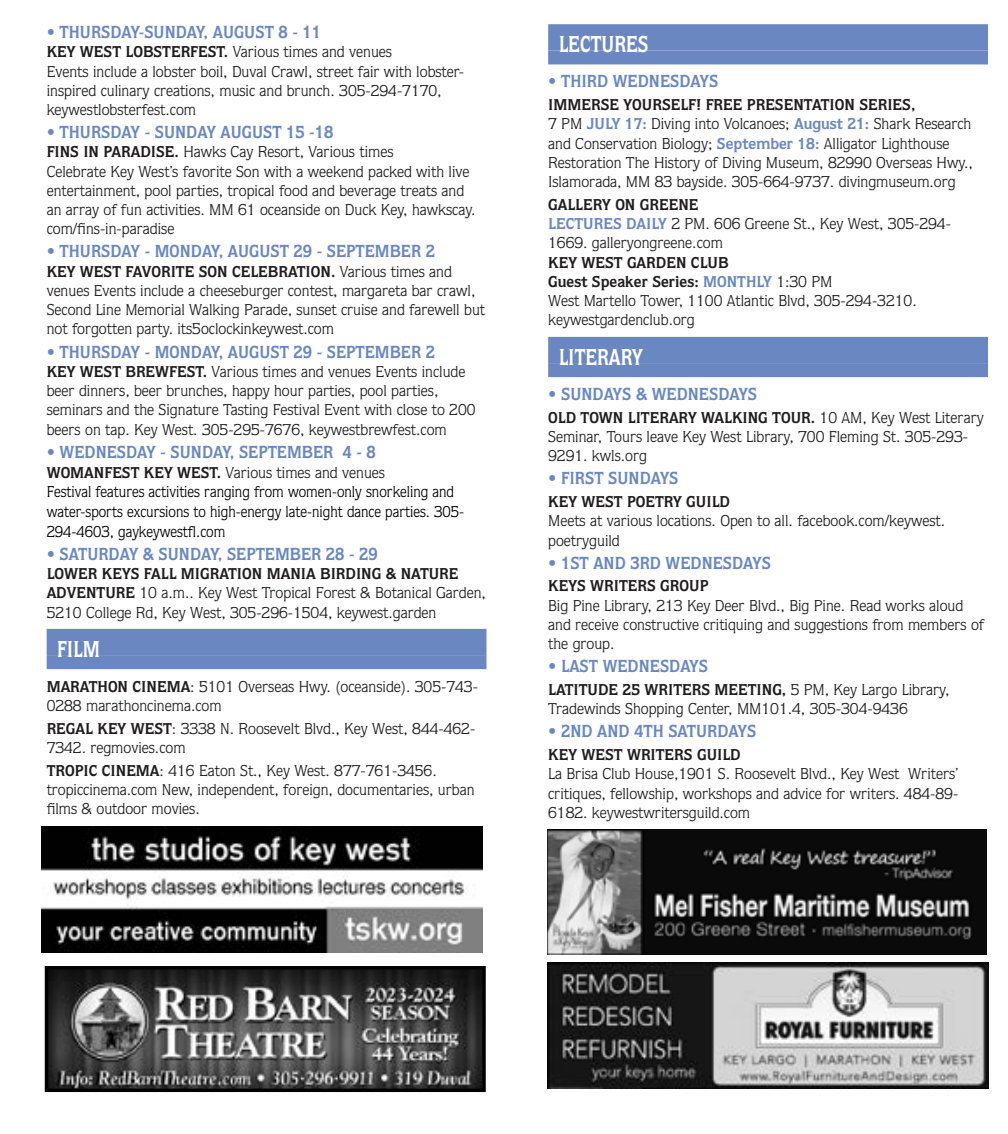
<style>
.page{position:relative;width:1008px;height:1134px;background:#fff}
.page>*{position:absolute;margin:0;border:0;box-sizing:border-box;transform-origin:0 0}
.t1{font:700 23.1px "Quorum Std";color:#fff;scale:.83 1}
.t2{font:700 17.5px "Quorum Std";color:#6a87c1;scale:.95 1}
.t3{font:15.75px/19.2px "Quorum Std";color:#211d1e}
.t4{font:700 15.75px "Quorum Std";color:#211d1e}
.t5{font:15.75px/19.6px "Quorum Std";color:#000;scale:.95 1}
.s1{font-weight:700}
.s2{font-weight:700;color:#6a87c1}
.s3{color:#6a87c1}
.s4{font-weight:400}
</style>
<div class="page">
<div style="left:47px;top:629px;width:440px;height:26px;background:#6a87c1"></div>
<div style="left:47px;top:655px;width:440px;height:14px;background:#6a87c1"></div>
<div style="left:548px;top:24px;width:440px;height:26px;background:#6a87c1"></div>
<div style="left:548px;top:50px;width:440px;height:14px;background:#6a87c1"></div>
<div style="left:548px;top:337px;width:440px;height:26px;background:#6a87c1"></div>
<div style="left:548px;top:363px;width:440px;height:14px;background:#6a87c1"></div>
<img style="left:49px;top:970px;width:433px;height:118px">
<div style="left:45px;top:966px;width:441px;height:126px;border:3px solid #000"></div>
<img style="left:547px;top:963px;width:441px;height:126px">
<img style="left:547px;top:829px;width:440px;height:126px">
<img style="left:42px;top:826px;width:441px;height:126px">
<p class="t2" style="left:47px;top:22px;width:290px">• THURSDAY-SUNDAY, AUGUST 8 - 11</p>
<p class="t3" style="left:47px;top:42px;width:347px"><span class="s1">KEY WEST LOBSTERFEST.</span> Various times and venues</p>
<p class="t3" style="left:47px;top:62px;width:419px">Events include a lobster boil, Duval Crawl, street fair with lobster&shy;inspired culinary creations, music and brunch. 305-294-7170, keywestlobsterfest.com</p>
<p class="t2" style="left:47px;top:122px;width:303px">• THURSDAY - SUNDAY AUGUST 15 -18</p>
<p class="t3" style="left:47px;top:142px;width:348px"><span class="s1">FINS IN PARADISE.</span> Hawks Cay Resort, Various times</p>
<p class="t3" style="left:47px;top:162px;width:430px">Celebrate Key West’s favorite Son with a weekend packed with live entertainment, pool parties, tropical food and beverage treats and an array of fun activities. MM 61 oceanside on Duck Key, hawkscay. com/fins-in-paradise</p>
<p class="t2" style="left:47px;top:241px;width:410px">• THURSDAY - MONDAY, AUGUST 29 - SEPTEMBER 2</p>
<p class="t3" style="left:47px;top:262px;width:440px"><span class="s1">KEY WEST FAVORITE SON CELEBRATION.</span> Various times and venues Events include a cheeseburger contest, margareta bar crawl, Second Line Memorial Walking Parade, sunset cruise and farewell but not forgotten party. its5oclockinkeywest.com</p>
<p class="t2" style="left:47px;top:341px;width:410px">• THURSDAY - MONDAY, AUGUST 29 - SEPTEMBER 2</p>
<p class="t3" style="left:47px;top:362px;width:430px"><span class="s1">KEY WEST BREWFEST.</span> Various times and venues Events include beer dinners, beer brunches, happy hour parties, pool parties, seminars and the Signature Tasting Festival Event with close to 200 beers on tap. Key West. 305-295-7676, keywestbrewfest.com</p>
<p class="t2" style="left:47px;top:442px;width:348px">• WEDNESDAY - SUNDAY, SEPTEMBER 4 - 8</p>
<p class="t3" style="left:47px;top:463px;width:340px"><span class="s1">WOMANFEST KEY WEST.</span> Various times and venues</p>
<p class="t5" style="left:47px;top:482px;width:441px">Festival features activities ranging from women-only snorkeling and water-sports excursions to high-energy late-night dance parties. 305-<br>294-4603, gaykeywestfl.com</p>
<p class="t2" style="left:47px;top:543px;width:350px">• SATURDAY &amp; SUNDAY, SEPTEMBER 28 - 29</p>
<p class="t3" style="left:47px;top:564px;width:441px"><span class="s1">LOWER KEYS FALL MIGRATION MANIA BIRDING &amp; NATURE<br>ADVENTURE</span> 10 a.m.. Key West Tropical Forest &amp; Botanical Garden,<br>5210 College Rd, Key West, 305-296-1504, keywest.garden</p>
<h1 class="t1" style="left:57px;top:635px;width:53px">FILM</h1>
<p class="t3" style="left:47px;top:677px;width:433px"><span class="s1">MARATHON CINEMA</span>: 5101 Overseas Hwy. (oceanside). 305-743-<br>0288 marathoncinema.com</p>
<p class="t3" style="left:47px;top:719px;width:430px"><span class="s1">REGAL KEY WEST</span>: 3338 N. Roosevelt Blvd., Key West, 844-462-<br>7342. regmovies.com</p>
<p class="t3" style="left:47px;top:761px;width:430px"><span class="s1">TROPIC CINEMA</span>: 416 Eaton St., Key West. 877-761-3456. tropiccinema.com New, independent, foreign, documentaries, urban films &amp; outdoor movies.</p>
<h1 class="t1" style="left:559px;top:30px;width:110px">LECTURES</h1>
<p class="t2" style="left:548px;top:71px;width:181px">• THIRD WEDNESDAYS</p>
<h2 class="t4" style="left:548px;top:95px;width:369px">IMMERSE YOURSELF! FREE PRESENTATION SERIES,</h2>
<p class="t3" style="left:548px;top:115px;width:426px">7 PM <span class="s2">JULY 17:</span> Diving into Volcanoes; <span class="s2">August 21:</span> Shark Research and Conservation Biology; <span class="s2">September 18:</span> Alligator Lighthouse Restoration The History of Diving Museum, 82990 Overseas Hwy., Islamorada, MM 83 bayside. 305-664-9737. divingmuseum.org</p>
<h2 class="t4" style="left:548px;top:195px;width:152px">GALLERY ON GREENE</h2>
<p class="t3" style="left:548px;top:214px;width:404px"><span class="s2">LECTURES DAILY</span> 2 PM. 606 Greene St., Key West, 305-294-<br>1669. galleryongreene.com</p>
<h2 class="t4" style="left:548px;top:253px;width:182px">KEY WEST GARDEN CLUB</h2>
<p class="t4" style="left:548px;top:272px;width:286px">Guest Speaker Series: <span class="s3">MONTHLY</span> <span class="s4">1:30 PM</span></p>
<p class="t3" style="left:548px;top:291px;width:370px">West Martello Tower, 1100 Atlantic Blvd, 305-294-3210. keywestgardenclub.org</p>
<h1 class="t1" style="left:559px;top:343px;width:103px">LITERARY</h1>
<p class="t2" style="left:548px;top:384px;width:222px">• SUNDAYS &amp; WEDNESDAYS</p>
<p class="t3" style="left:548px;top:408px;width:437px"><span class="s1">OLD TOWN LITERARY WALKING TOUR.</span> 10 AM, Key West Literary<br>Seminar, Tours leave Key West Library, 700 Fleming St. 305-293-<br>9291. kwls.org</p>
<p class="t2" style="left:548px;top:468px;width:139px">• FIRST SUNDAYS</p>
<h2 class="t4" style="left:548px;top:492px;width:183px">KEY WEST POETRY GUILD</h2>
<p class="t3" style="left:548px;top:511px;width:399px">Meets at various locations. Open to all. facebook.com/keywest. poetryguild</p>
<p class="t2" style="left:548px;top:552px;width:236px">• 1ST AND 3RD WEDNESDAYS</p>
<h2 class="t4" style="left:548px;top:577px;width:162px">KEYS WRITERS GROUP</h2>
<p class="t3" style="left:548px;top:596px;width:437px">Big Pine Library, 213 Key Deer Blvd., Big Pine. Read works aloud and receive constructive critiquing and suggestions from members of the group.</p>
<p class="t2" style="left:548px;top:656px;width:170px">• LAST WEDNESDAYS</p>
<p class="t3" style="left:548px;top:680px;width:403px"><span class="s1">LATITUDE 25 WRITERS MEETING,</span> 5 PM, Key Largo Library,<br>Tradewinds Shopping Center, MM101.4, 305-304-9436</p>
<p class="t2" style="left:548px;top:721px;width:221px">• 2ND AND 4TH SATURDAYS</p>
<h2 class="t4" style="left:548px;top:745px;width:194px">KEY WEST WRITERS GUILD</h2>
<p class="t3" style="left:548px;top:764px;width:412px;text-align:justify">La Brisa Club House,1901 S. Roosevelt Blvd., Key West Writers’ critiques, fellowship, workshops and advice for writers. 484-89- 6182. keywestwritersguild.com</p>
</div>
